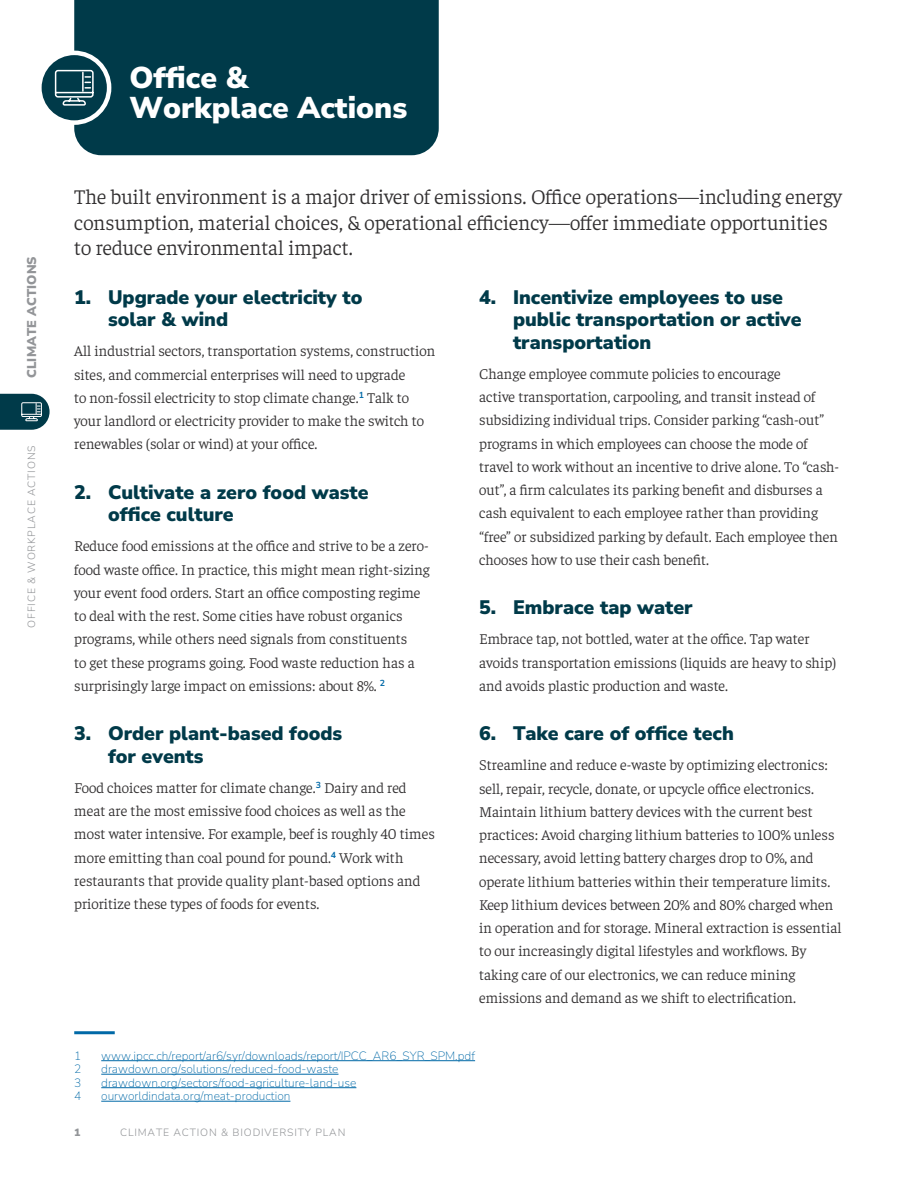
<style>
.page{position:relative;width:918px;height:1188px;background:#fff}
.page>*{position:absolute;margin:0;border:0;box-sizing:border-box;transform-origin:0 0}
.Heading_1{font:200 30px/30px "Nunito Sans 12 pt";color:#fff}
.Lead-In_Paragraph{font:300 21px/25.5px "Faustina";color:#312f30}
.t1{font:200 19.5px/22.5px "Nunito Sans 12 pt";color:#003a49}
.t2{font:300 15px/23.2px "Faustina";color:#312f30}
.t3{font:200 12.75px "Nunito Sans 12 pt";letter-spacing:.01em;color:#939598}
.Footnote{font:200 12px "Nunito Sans 12 pt";color:#0069a7}
.t4{font:200 10.5px "Nunito Sans 12 pt";letter-spacing:.08em;color:#939598}
</style>
<div class="page">
<svg style="left:0;top:394px;width:50px;height:36px;background:#2a5a67"></svg>
<div style="left:74px;top:0;width:365px;height:155px;background:#003a49"></div>
<hr style="left:74px;top:1031px;width:41px;height:3px;background:#0069a7">
<hr style="left:101px;top:1060px;width:374px;height:1px;background:#0069a7">
<hr style="left:101px;top:1074px;width:237px;height:1px;background:#0069a7">
<hr style="left:101px;top:1087px;width:255px;height:1px;background:#0069a7">
<hr style="left:101px;top:1101px;width:189px;height:1px;background:#0069a7">
<svg style="left:39px;top:53px;width:70px;height:70px;background:#245663"></svg>
<div style="left:37px;top:51px;width:74px;height:74px;border:4px solid #fff;border-radius:50%"></div>
<svg style="left:54px;top:69px;width:40px;height:37px"></svg>
<p class="t3" style="left:23px;top:378px;width:121px;rotate:-90deg">Climate Actions</p>
<p class="t4" style="left:24px;top:628px;width:183px;rotate:-90deg">Office &amp; Workplace Actions</p>
<p class="Heading_1" style="left:129px;top:61px;width:279px">Office &amp;<br>Workplace Actions</p>
<p class="Lead-In_Paragraph" style="left:74px;top:183px;width:769px">The built environment is a major driver of emissions. Office operations—including energy consumption, material choices, &amp; operational efficiency—offer immediate opportunities to reduce environmental impact.</p>
<p class="t1" style="left:108px;top:285px;width:256px;text-indent:-34px">1. Upgrade your electricity to solar &amp; wind</p>
<p class="t2" style="left:74px;top:339px;width:363px">All industrial sectors, transportation systems, construction sites, and commercial enterprises will need to upgrade<br>to non-fossil electricity to stop climate change.<sup>1</sup> Talk to your landlord or electricity provider to make the switch to renewables (solar or wind) at your office.</p>
<p class="t1" style="left:108px;top:480px;width:262px;text-indent:-34px">2. Cultivate a zero food waste office culture</p>
<p class="t2" style="left:74px;top:534px;width:357px">Reduce food emissions at the office and strive to be a zero&shy;food waste office. In practice, this might mean right-sizing your event food orders. Start an office composting regime to deal with the rest. Some cities have robust organics programs, while others need signals from constituents<br>to get these programs going. Food waste reduction has a surprisingly large impact on emissions: about 8%. <sup>2</sup></p>
<p class="t1" style="left:108px;top:722px;width:236px;text-indent:-34px">3. Order plant-based foods for events</p>
<p class="t2" style="left:74px;top:775px;width:362px">Food choices matter for climate change.<sup>3</sup> Dairy and red meat are the most emissive food choices as well as the most water intensive. For example, beef is roughly 40 times more emitting than coal pound for pound.<sup>4</sup> Work with restaurants that provide quality plant-based options and prioritize these types of foods for events.</p>
<p class="t1" style="left:513px;top:285px;width:290px;text-indent:-34px">4. Incentivize employees to use public transportation or active transportation</p>
<p class="t2" style="left:479px;top:361px;width:362px">Change employee commute policies to encourage<br>active transportation, carpooling, and transit instead of subsidizing individual trips. Consider parking “cash-out” programs in which employees can choose the mode of travel to work without an incentive to drive alone. To “cash&shy;out”, a firm calculates its parking benefit and disburses a cash equivalent to each employee rather than providing “free” or subsidized parking by default. Each employee then chooses how to use their cash benefit.</p>
<p class="t1" style="left:479px;top:596px;width:215px">5. Embrace tap water</p>
<p class="t2" style="left:479px;top:627px;width:358px">Embrace tap, not bottled, water at the office. Tap water avoids transportation emissions (liquids are heavy to ship) and avoids plastic production and waste.</p>
<p class="t1" style="left:479px;top:722px;width:256px">6. Take care of office tech</p>
<p class="t2" style="left:479px;top:753px;width:364px">Streamline and reduce e-waste by optimizing electronics: sell, repair, recycle, donate, or upcycle office electronics.<br>Maintain lithium battery devices with the current best practices: Avoid charging lithium batteries to 100% unless necessary, avoid letting battery charges drop to 0%, and operate lithium batteries within their temperature limits.<br>Keep lithium devices between 20% and 80% charged when in operation and for storage. Mineral extraction is essential to our increasingly digital lifestyles and workflows. By taking care of our electronics, we can reduce mining emissions and demand as we shift to electrification.</p>
<p class="Footnote" style="left:74px;top:1047px;width:9px">1</p>
<p class="Footnote" style="left:101px;top:1047px;width:375px">www.ipcc.ch/report/ar6/syr/downloads/report/IPCC_AR6_SYR_SPM.pdf</p>
<p class="Footnote" style="left:74px;top:1061px;width:9px">2</p>
<p class="Footnote" style="left:101px;top:1061px;width:239px">drawdown.org/solutions/reduced-food-waste</p>
<p class="Footnote" style="left:74px;top:1074px;width:9px">3</p>
<p class="Footnote" style="left:101px;top:1074px;width:257px">drawdown.org/sectors/food-agriculture-land-use</p>
<p class="Footnote" style="left:74px;top:1088px;width:9px">4</p>
<p class="Footnote" style="left:101px;top:1088px;width:191px">ourworldindata.org/meat-production</p>
<p class="t4" style="left:74px;top:1125px;width:8px">1</p>
<p class="t4" style="left:120px;top:1125px;width:227px">Climate Action &amp; Biodiversity Plan</p>
</div>
